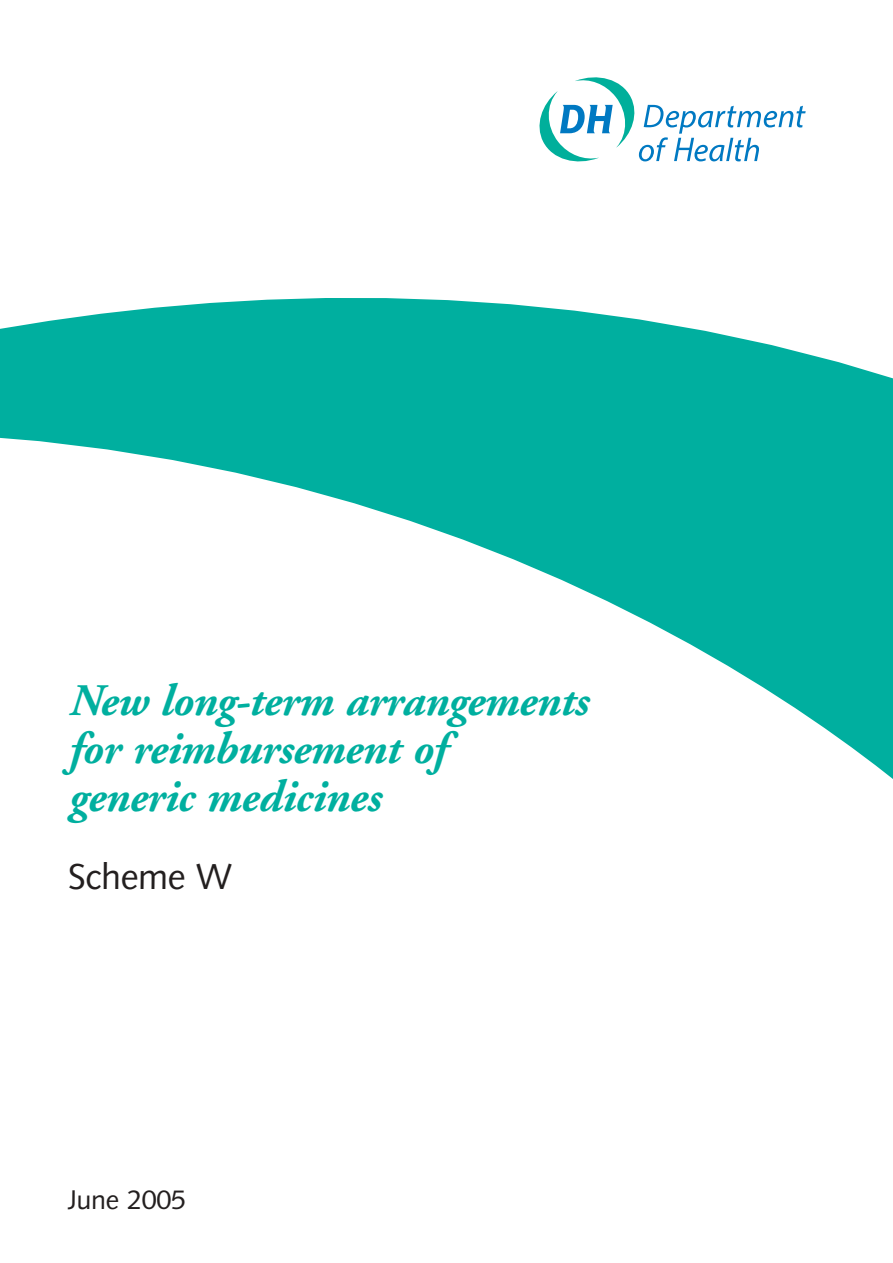
<style>
.page{position:relative;width:893px;height:1263px;background:#fff}
.page>*{position:absolute;margin:0;border:0;box-sizing:border-box;transform-origin:0 0}
.t1{font:italic 700 45px/48px "Adobe Garamond";letter-spacing:-.01em;color:#00af9f}
.t2{font:36px "Syntax";letter-spacing:-.01em;color:#231f1f}
.t3{font:27px "Syntax";letter-spacing:-.01em;color:#231f1f}
</style>
<div class="page">
<svg style="left:539px;top:77px;width:266px;height:85px"></svg>
<svg style="left:0;top:298px;width:892px;height:481px"></svg>
<p class="t1" style="left:68px;top:681px;width:521px">New long-term arrangements for reimbursement of<br>generic medicines</p>
<p class="t2" style="left:68px;top:862px;width:166px">Scheme W</p>
<p class="t3" style="left:68px;top:1189px;width:120px">June 2005</p>
</div>
